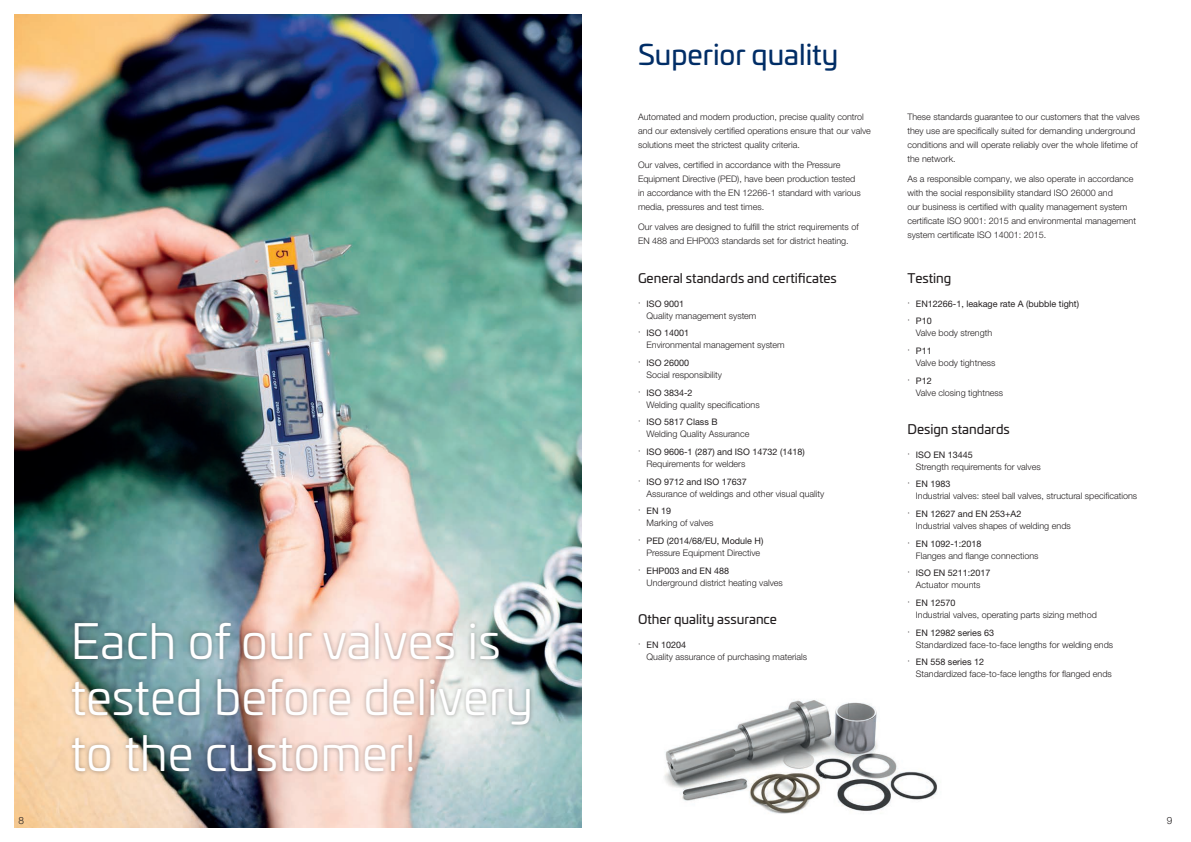
<style>
.page{position:relative;width:1191px;height:842px;background:#fff}
.page>*{position:absolute;margin:0;border:0;box-sizing:border-box;transform-origin:0 0}
.t1{font:48px/56px "Univia Pro";color:#fff}
.t2{font:28px "Univia Pro";color:#002d66}
.t3{font:13px "Univia Pro";color:#231f20}
.t4{font:300 10px "Helvetica Neue LTW1 G";color:#231f20}
.t5{font:300 9px/12px "Helvetica Neue LTW1 G";color:#231f20}
.t6{font:9px/12px "Helvetica Neue LTW1 G";color:#231f20}
.s1{font-weight:400}
.s2{font-weight:300}
</style>
<div class="page">
<img style="left:14px;top:14px;width:567px;height:814px">
<img style="left:664px;top:700px;width:273px;height:114px">
<div style="left:67px;top:618px;width:468px;height:158px;background:#231f20;opacity:.4"></div>
<h1 class="t1" style="left:71px;top:611px;width:464px">Each of our valves is tested before delivery to the customer!</h1>
<h2 class="t2" style="left:638px;top:34px;width:202px">Superior quality</h2>
<p class="t5" style="left:638px;top:110px;width:234px;line-height:14px">Automated and modern production, precise quality control and our extensively certified operations ensure that our valve solutions meet the strictest quality criteria.</p>
<p class="t5" style="left:638px;top:158px;width:224px;line-height:14px">Our valves, certified in accordance with the Pressure Equipment Directive (PED), have been production tested in accordance with the EN 12266-1 standard with various media, pressures and test times.</p>
<p class="t5" style="left:638px;top:220px;width:222px;line-height:14px">Our valves are designed to fulfill the strict requirements of<br>EN 488 and EHP003 standards set for district heating.</p>
<h3 class="t3" style="left:638px;top:269px;width:200px">General standards and certificates</h3>
<p class="t5" style="left:646px;top:297px;width:111px;text-indent:-9px">· <span class="s1">ISO 9001<br></span>Quality management system</p>
<p class="t5" style="left:646px;top:327px;width:140px;text-indent:-9px">· <span class="s1">ISO 14001<br></span>Environmental management system</p>
<p class="t5" style="left:646px;top:357px;width:77px;text-indent:-9px">· <span class="s1">ISO 26000<br></span>Social responsibility</p>
<p class="t5" style="left:646px;top:386px;width:115px;text-indent:-9px">· <span class="s1">ISO 3834-2<br></span>Welding quality specifications</p>
<p class="t5" style="left:646px;top:416px;width:104px;text-indent:-9px">· <span class="s1">ISO 5817 Class B<br></span>Welding Quality Assurance</p>
<p class="t6" style="left:646px;top:446px;width:160px;text-indent:-9px"><span class="s2">·</span> ISO 9606-1 (287) and ISO 14732 (1418)<br><span class="s2">Requirements for welders</span></p>
<p class="t5" style="left:646px;top:475px;width:179px;text-indent:-9px">· <span class="s1">ISO 9712 and ISO 17637<br></span>Assurance of weldings and other visual quality</p>
<p class="t5" style="left:646px;top:505px;width:69px;text-indent:-9px">· <span class="s1">EN 19<br></span>Marking of valves</p>
<p class="t5" style="left:638px;top:535px;width:127px;text-align:center">· <span class="s1">PED (2014/68/EU, Module H)<br></span>Pressure Equipment Directive</p>
<p class="t5" style="left:646px;top:564px;width:138px;text-indent:-9px">· <span class="s1">EHP003 and EN 488<br></span>Underground district heating valves</p>
<h3 class="t3" style="left:638px;top:610px;width:140px">Other quality assurance</h3>
<p class="t5" style="left:646px;top:638px;width:162px;text-indent:-9px">· <span class="s1">EN 10204<br></span>Quality assurance of purchasing materials</p>
<p class="t5" style="left:907px;top:110px;width:234px;line-height:14px">These standards guarantee to our customers that the valves they use are specifically suited for demanding underground conditions and will operate reliably over the whole lifetime of the network.</p>
<p class="t5" style="left:907px;top:172px;width:230px;line-height:14px">As a responsible company, we also operate in accordance with the social responsibility standard ISO 26000 and<br>our business is certified with quality management system certificate ISO 9001: 2015 and environmental management system certificate ISO 14001: 2015.</p>
<h3 class="t3" style="left:907px;top:269px;width:45px">Testing</h3>
<p class="t6" style="left:907px;top:294px;width:173px;line-height:17.7px"><span class="s2">·</span> EN12266-1, leakage rate A (bubble tight) <span class="s2">·</span> P10</p>
<p class="t5" style="left:907px;top:324px;width:86px;line-height:17.7px;text-indent:9px">Valve body strength · <span class="s1">P11</span></p>
<p class="t5" style="left:907px;top:354px;width:90px;line-height:17.7px;text-indent:9px">Valve body tightness · <span class="s1">P12</span></p>
<p class="t5" style="left:916px;top:386px;width:89px">Valve closing tightness</p>
<h3 class="t3" style="left:907px;top:420px;width:104px">Design standards</h3>
<p class="t5" style="left:916px;top:448px;width:126px;text-indent:-9px">· <span class="s1">ISO EN 13445<br></span>Strength requirements for valves</p>
<p class="t5" style="left:916px;top:478px;width:223px;text-indent:-9px">· <span class="s1">EN 1983<br></span>Industrial valves: steel ball valves, structural specifications</p>
<p class="t5" style="left:916px;top:508px;width:156px;text-indent:-9px">· <span class="s1">EN 12627 and EN 253+A2<br></span>Industrial valves shapes of welding ends</p>
<p class="t5" style="left:916px;top:537px;width:124px;text-indent:-9px">· <span class="s1">EN 1092-1:2018<br></span>Flanges and flange connections</p>
<p class="t5" style="left:907px;top:567px;width:85px;text-align:center">· <span class="s1">ISO EN 5211:2017<br></span>Actuator mounts</p>
<p class="t5" style="left:916px;top:597px;width:182px;text-indent:-9px">· <span class="s1">EN 12570<br></span>Industrial valves, operating parts sizing method</p>
<p class="t5" style="left:916px;top:626px;width:199px;text-indent:-9px">· <span class="s1">EN 12982 series 63<br></span>Standardized face-to-face lengths for welding ends</p>
<p class="t5" style="left:916px;top:656px;width:197px;text-indent:-9px">· <span class="s1">EN 558 series 12<br></span>Standardized face-to-face lengths for flanged ends</p>
<p class="t4" style="left:18px;top:815px;width:7px">8</p>
<p class="t4" style="left:1167px;top:815px;width:7px">9</p>
</div>
